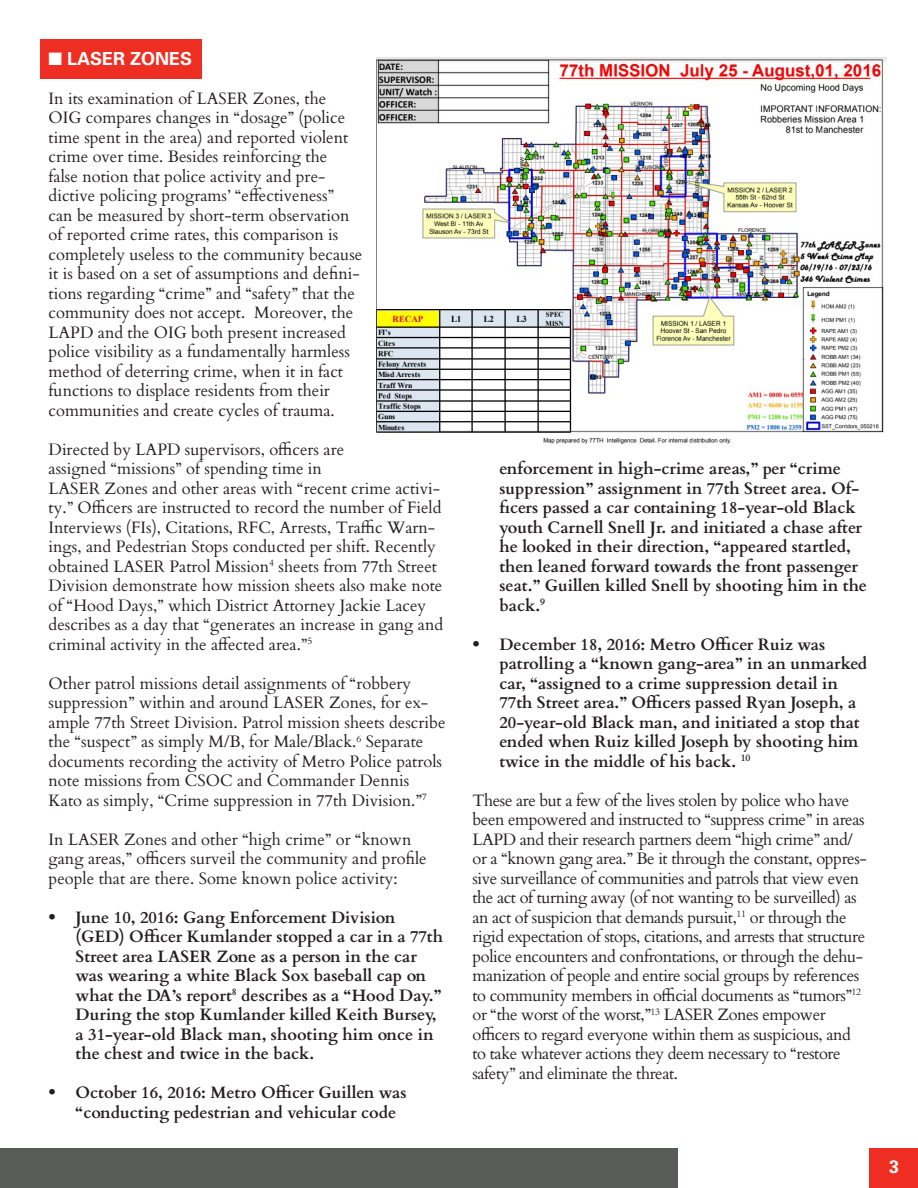
<style>
.page{position:relative;width:918px;height:1188px;background:#fff}
.page>*{position:absolute;margin:0;border:0;box-sizing:border-box;transform-origin:0 0}
.t1{font:700 18px "Univers";color:#fff}
.t2{font:16.5px/19.5px "Cardo";color:#231f20}
.t3{font:700 16.5px/19.5px "Cardo";color:#231f20}
.t4{font:16.5px/19.5px "Cardo";letter-spacing:-.025em;color:#231f20}
</style>
<div class="page">
<div style="left:40px;top:39px;width:162px;height:39px;background:#ee2e22"></div>
<div style="left:869px;top:1148px;width:49px;height:40px;background:#ee2e22"></div>
<img style="left:377px;top:57px;width:509px;height:387px">
<div style="left:0;top:1148px;width:677px;height:40px;background:#585c58"></div>
<p class="t1" style="left:49px;top:48px;width:145px">■ LASER ZONES</p>
<p class="t2" style="left:49px;top:88px;width:315px">In its examination of LASER Zones, the OIG compares changes in “dosage” (police time spent in the area) and reported violent crime over time. Besides reinforcing the<br>false notion that police activity and pre&shy;dictive policing programs’ “effectiveness”<br>can be measured by short-term observation of reported crime rates, this comparison is completely useless to the community because it is based on a set of assumptions and defini&shy;tions regarding “crime” and “safety” that the community does not accept. Moreover, the LAPD and the OIG both present increased police visibility as a fundamentally harmless method of deterring crime, when it in fact functions to displace residents from their communities and create cycles of trauma.</p>
<p class="t2" style="left:49px;top:439px;width:396px">Directed by LAPD supervisors, officers are<br>assigned “missions” of spending time in<br>LASER Zones and other areas with “recent crime activi&shy;ty.” Officers are instructed to record the number of Field Interviews (FIs), Citations, RFC, Arrests, Traffic Warn&shy;ings, and Pedestrian Stops conducted per shift. Recently obtained LASER Patrol Mission<sup>4</sup> sheets from 77th Street Division demonstrate how mission sheets also make note of “Hood Days,” which District Attorney Jackie Lacey describes as a day that “generates an increase in gang and criminal activity in the affected area.”<sup>5</sup></p>
<p class="t2" style="left:49px;top:673px;width:398px">Other patrol missions detail assignments of “robbery suppression” within and around LASER Zones, for ex&shy;ample 77th Street Division. Patrol mission sheets describe the “suspect” as simply M/B, for Male/Black.<sup>6</sup> Separate documents recording the activity of Metro Police patrols note missions from CSOC and Commander Dennis Kato as simply, “Crime suppression in 77th Division.”<sup>7</sup></p>
<p class="t2" style="left:49px;top:829px;width:380px">In LASER Zones and other “high crime” or “known gang areas,” officers surveil the community and profile people that are there. Some known police activity:</p>
<p class="t3" style="left:76px;top:906px;width:369px;text-indent:-27px">• June 10, 2016: Gang Enforcement Division (GED) Officer Kumlander stopped a car in a 77th Street area LASER Zone as a person in the car was wearing a white Black Sox baseball cap on what the DA’s report<sup>8</sup> describes as a “Hood Day.” During the stop Kumlander killed Keith Bursey, a 31-year-old Black man, shooting him once in the chest and twice in the back.</p>
<p class="t3" style="left:76px;top:1082px;width:332px;text-indent:-27px">• October 16, 2016: Metro Officer Guillen was “conducting pedestrian and vehicular code</p>
<p class="t3" style="left:500px;top:458px;width:369px">enforcement in high-crime areas,” per “crime suppression” assignment in 77th Street area. Of&shy;ficers passed a car containing 18-year-old Black youth Carnell Snell Jr. and initiated a chase after he looked in their direction, “appeared startled, then leaned forward towards the front passenger seat.” Guillen killed Snell by shooting him in the back.<sup>9</sup></p>
<p class="t3" style="left:500px;top:633px;width:369px;text-indent:-27px">• December 18, 2016: Metro Officer Ruiz was patrolling a “known gang-area” in an unmarked car, “assigned to a crime suppression detail in 77th Street area.” Officers passed Ryan Joseph, a 20-year-old Black man, and initiated a stop that ended when Ruiz killed Joseph by shooting him twice in the middle of his back. <sup>10</sup></p>
<p class="t4" style="left:472px;top:790px;width:396px">These are but a few of the lives stolen by police who have been empowered and instructed to “suppress crime” in areas LAPD and their research partners deem “high crime” and/ or a “known gang area.” Be it through the constant, oppres&shy;sive surveillance of communities and patrols that view even the act of turning away (of not wanting to be surveilled) as an act of suspicion that demands pursuit,<sup>11</sup> or through the rigid expectation of stops, citations, and arrests that structure police encounters and confrontations, or through the dehu&shy;manization of people and entire social groups by references to community members in official documents as “tumors”<sup>12 </sup>or “the worst of the worst,”<sup>13</sup> LASER Zones empower officers to regard everyone within them as suspicious, and to take whatever actions they deem necessary to “restore safety” and eliminate the threat.</p>
<p class="t1" style="left:889px;top:1156px;width:12px">3</p>
</div>
